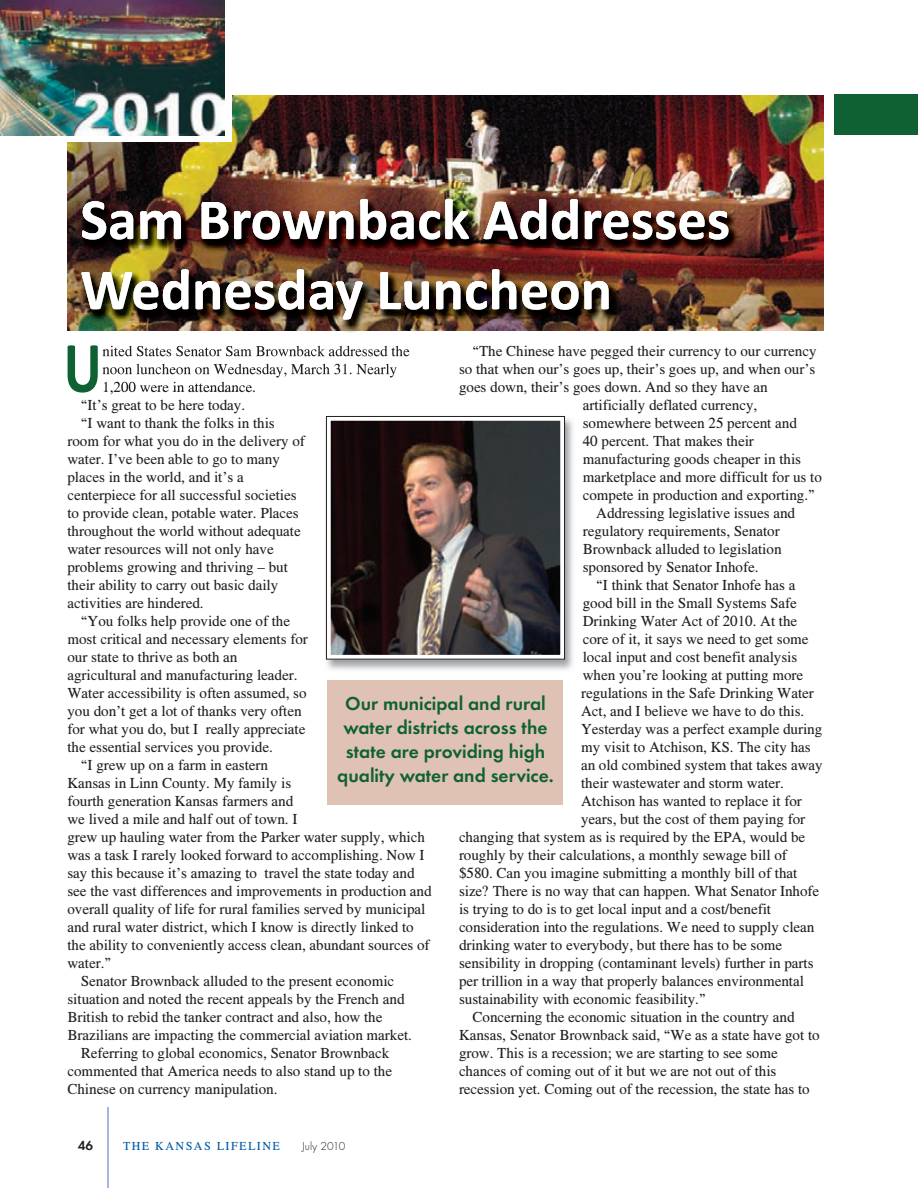
<style>
.page{position:relative;width:918px;height:1188px;background:#fff}
.page>*{position:absolute;margin:0;border:0;box-sizing:border-box;transform-origin:0 0}
.t1{font:700 73.2px "Calibri";color:#0f6133;scale:.8 1}
.t2{font:700 58.5px/70.2px "Calibri";color:#fff}
.t3{font:600 19.5px/24px "Futura T";color:#0f6133;text-align:center}
.t4{font:15px "Times CSATT";color:#231f20}
.t5{font:600 13.5px "Futura T";color:#231f20}
.t6{font:12px "Times CSATT";letter-spacing:.125em;color:#015ba9}
.t7{font:300 12px "Futura T";color:#231f20}
</style>
<div class="page">
<div style="left:834px;top:94px;width:84px;height:41px;background:#0f6133"></div>
<hr style="left:108px;top:1107px;width:1px;height:81px;background:#4975b9">
<img style="left:68px;top:95px;width:756px;height:88px">
<img style="left:67px;top:183px;width:343px;height:207px">
<img style="left:68px;top:183px;width:756px;height:148px">
<img style="left:102px;top:346px;width:46px;height:10px">
<img style="left:102px;top:364px;width:53px;height:10px">
<img style="left:104px;top:382px;width:64px;height:8px">
<img style="left:82px;top:201px;width:99px;height:39px">
<img style="left:82px;top:269px;width:138px;height:41px">
<div style="left:0;top:0;width:232px;height:142px;background:#fff"></div>
<img style="left:0;top:0;width:224px;height:135px">
<div style="left:57px;top:344px;width:45px;height:50px;background:#fff"></div>
<div style="left:328px;top:680px;width:235px;height:124px;background:#e0c2b4"></div>
<img style="left:325px;top:416px;width:248px;height:254px">
<img style="left:331px;top:421px;width:229px;height:233px">
<div style="left:326px;top:416px;width:239px;height:243px;border:4px solid #fff"></div>
<div style="left:326px;top:416px;width:239px;height:243px;border:1px solid #231f20"></div>
<h2 class="t2" style="left:80px;top:189px;width:651px">Sam Brownback Addresses<br>Wednesday Luncheon</h2>
<h1 class="t1" style="left:64px;top:342px;width:49px">U</h1>
<p class="t4" style="left:472px;top:346px;width:346px">“The Chinese have pegged their currency to our currency</p>
<p class="t4" style="left:459px;top:364px;width:358px">so that when our’s goes up, their’s goes up, and when our’s</p>
<p class="t4" style="left:459px;top:382px;width:310px">goes down, their’s goes down. And so they have an</p>
<p class="t4" style="left:583px;top:400px;width:176px">artificially deflated currency,</p>
<p class="t4" style="left:583px;top:418px;width:216px">somewhere between 25 percent and</p>
<p class="t4" style="left:583px;top:436px;width:173px">40 percent. That makes their</p>
<p class="t4" style="left:583px;top:454px;width:220px">manufacturing goods cheaper in this</p>
<p class="t4" style="left:583px;top:472px;width:241px">marketplace and more difficult for us to</p>
<p class="t4" style="left:583px;top:490px;width:234px">compete in production and exporting.”</p>
<p class="t4" style="left:596px;top:508px;width:200px">Addressing legislative issues and</p>
<p class="t4" style="left:583px;top:526px;width:199px">regulatory requirements, Senator</p>
<p class="t4" style="left:583px;top:544px;width:200px">Brownback alluded to legislation</p>
<p class="t4" style="left:583px;top:562px;width:177px">sponsored by Senator Inhofe.</p>
<p class="t4" style="left:596px;top:580px;width:201px">“I think that Senator Inhofe has a</p>
<p class="t4" style="left:583px;top:598px;width:216px">good bill in the Small Systems Safe</p>
<p class="t4" style="left:583px;top:616px;width:216px">Drinking Water Act of 2010. At the</p>
<p class="t4" style="left:583px;top:634px;width:227px">core of it, it says we need to get some</p>
<p class="t4" style="left:583px;top:652px;width:216px">local input and cost benefit analysis</p>
<p class="t4" style="left:583px;top:670px;width:222px">when you’re looking at putting more</p>
<p class="t4" style="left:581px;top:688px;width:234px">regulations in the Safe Drinking Water</p>
<p class="t4" style="left:581px;top:706px;width:225px">Act, and I believe we have to do this.</p>
<p class="t4" style="left:581px;top:724px;width:243px">Yesterday was a perfect example during</p>
<p class="t4" style="left:581px;top:742px;width:231px">my visit to Atchison, KS. The city has</p>
<p class="t4" style="left:581px;top:760px;width:243px">an old combined system that takes away</p>
<p class="t4" style="left:581px;top:778px;width:204px">their wastewater and storm water.</p>
<p class="t4" style="left:581px;top:796px;width:222px">Atchison has wanted to replace it for</p>
<p class="t4" style="left:581px;top:814px;width:226px">years, but the cost of them paying for</p>
<p class="t4" style="left:459px;top:832px;width:348px">changing that system as is required by the EPA, would be</p>
<p class="t4" style="left:459px;top:850px;width:329px">roughly by their calculations, a monthly sewage bill of</p>
<p class="t4" style="left:459px;top:868px;width:340px">$580. Can you imagine submitting a monthly bill of that</p>
<p class="t4" style="left:459px;top:886px;width:362px">size? There is no way that can happen. What Senator Inhofe</p>
<p class="t4" style="left:459px;top:904px;width:314px">is trying to do is to get local input and a cost/benefit</p>
<p class="t4" style="left:459px;top:922px;width:357px">consideration into the regulations. We need to supply clean</p>
<p class="t4" style="left:459px;top:940px;width:325px">drinking water to everybody, but there has to be some</p>
<p class="t4" style="left:459px;top:958px;width:356px">sensibility in dropping (contaminant levels) further in parts</p>
<p class="t4" style="left:459px;top:976px;width:346px">per trillion in a way that properly balances environmental</p>
<p class="t4" style="left:459px;top:994px;width:248px">sustainability with economic feasibility.”</p>
<p class="t4" style="left:472px;top:1012px;width:324px">Concerning the economic situation in the country and</p>
<p class="t4" style="left:459px;top:1030px;width:362px">Kansas, Senator Brownback said, “We as a state have got to</p>
<p class="t4" style="left:459px;top:1048px;width:320px">grow. This is a recession; we are starting to see some</p>
<p class="t4" style="left:459px;top:1066px;width:319px">chances of coming out of it but we are not out of this</p>
<p class="t4" style="left:459px;top:1084px;width:352px">recession yet. Coming out of the recession, the state has to</p>
<p class="t4" style="left:102px;top:382px;width:155px">1,200 were in attendance.</p>
<p class="t4" style="left:81px;top:400px;width:166px">“It’s great to be here today.</p>
<p class="t4" style="left:81px;top:418px;width:195px">“I want to thank the folks in this</p>
<p class="t4" style="left:67px;top:436px;width:239px">room for what you do in the delivery of</p>
<p class="t4" style="left:67px;top:454px;width:214px">water. I’ve been able to go to many</p>
<p class="t4" style="left:67px;top:472px;width:178px">places in the world, and it’s a</p>
<p class="t4" style="left:67px;top:490px;width:231px">centerpiece for all successful societies</p>
<p class="t4" style="left:67px;top:508px;width:233px">to provide clean, potable water. Places</p>
<p class="t4" style="left:67px;top:526px;width:235px">throughout the world without adequate</p>
<p class="t4" style="left:67px;top:544px;width:208px">water resources will not only have</p>
<p class="t4" style="left:67px;top:562px;width:222px">problems growing and thriving – but</p>
<p class="t4" style="left:67px;top:580px;width:212px">their ability to carry out basic daily</p>
<p class="t4" style="left:67px;top:598px;width:138px">activities are hindered.</p>
<p class="t4" style="left:81px;top:616px;width:211px">“You folks help provide one of the</p>
<p class="t4" style="left:67px;top:634px;width:242px">most critical and necessary elements for</p>
<p class="t4" style="left:67px;top:652px;width:171px">our state to thrive as both an</p>
<p class="t4" style="left:67px;top:670px;width:231px">agricultural and manufacturing leader.</p>
<p class="t4" style="left:67px;top:688px;width:241px">Water accessibility is often assumed, so</p>
<p class="t4" style="left:67px;top:706px;width:236px">you don’t get a lot of thanks very often</p>
<p class="t4" style="left:67px;top:724px;width:239px">for what you do, but I really appreciate</p>
<p class="t4" style="left:67px;top:742px;width:207px">the essential services you provide.</p>
<p class="t4" style="left:81px;top:760px;width:189px">“I grew up on a farm in eastern</p>
<p class="t4" style="left:67px;top:778px;width:225px">Kansas in Linn County. My family is</p>
<p class="t4" style="left:67px;top:796px;width:227px">fourth generation Kansas farmers and</p>
<p class="t4" style="left:67px;top:814px;width:231px">we lived a mile and half out of town. I</p>
<p class="t4" style="left:67px;top:832px;width:359px">grew up hauling water from the Parker water supply, which</p>
<p class="t4" style="left:67px;top:850px;width:359px">was a task I rarely looked forward to accomplishing. Now I</p>
<p class="t4" style="left:67px;top:868px;width:349px">say this because it’s amazing to travel the state today and</p>
<p class="t4" style="left:67px;top:886px;width:366px">see the vast differences and improvements in production and</p>
<p class="t4" style="left:67px;top:904px;width:359px">overall quality of life for rural families served by municipal</p>
<p class="t4" style="left:67px;top:922px;width:348px">and rural water district, which I know is directly linked to</p>
<p class="t4" style="left:67px;top:940px;width:364px">the ability to conveniently access clean, abundant sources of</p>
<p class="t4" style="left:67px;top:958px;width:45px">water.”</p>
<p class="t4" style="left:81px;top:976px;width:315px">Senator Brownback alluded to the present economic</p>
<p class="t4" style="left:67px;top:994px;width:339px">situation and noted the recent appeals by the French and</p>
<p class="t4" style="left:67px;top:1012px;width:316px">British to rebid the tanker contract and also, how the</p>
<p class="t4" style="left:67px;top:1030px;width:346px">Brazilians are impacting the commercial aviation market.</p>
<p class="t4" style="left:81px;top:1048px;width:310px">Referring to global economics, Senator Brownback</p>
<p class="t4" style="left:67px;top:1066px;width:326px">commented that America needs to also stand up to the</p>
<p class="t4" style="left:67px;top:1084px;width:211px">Chinese on currency manipulation.</p>
<h3 class="t3" style="left:337px;top:693px;width:218px">Our municipal and rural water districts across the state are providing high quality water and service.</h3>
<p class="t5" style="left:78px;top:1140px;width:17px">46</p>
<p class="t6" style="left:123px;top:1141px;width:158px">THE KANSAS LIFELINE</p>
<p class="t7" style="left:302px;top:1141px;width:45px">July 2010</p>
</div>
